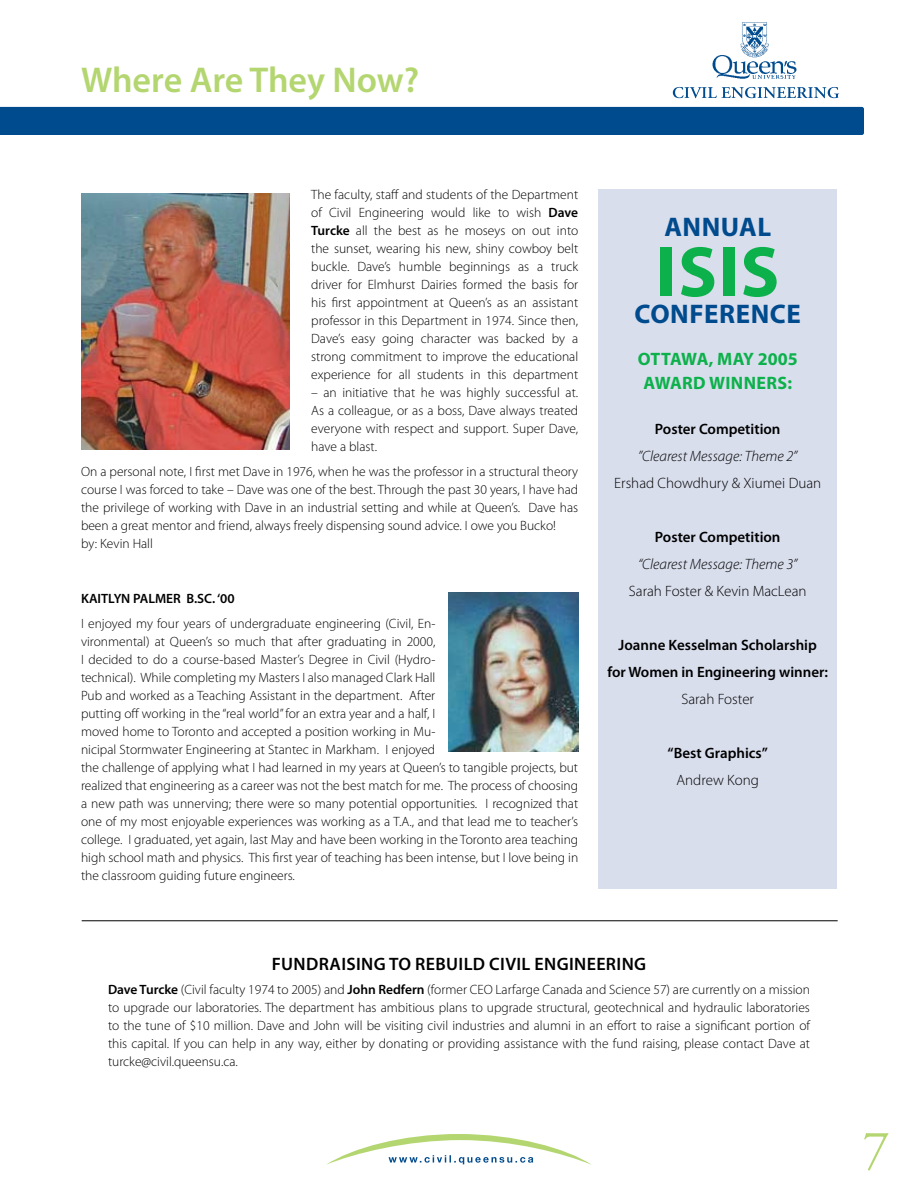
<style>
.page{position:relative;width:918px;height:1188px;background:#fff}
.page>*{position:absolute;margin:0;border:0;box-sizing:border-box;transform-origin:0 0}
.t1{font:700 72px "Myriad Pro";color:#0db14b}
.t2{font:600 36px "Myriad Pro";letter-spacing:-.005em;color:#b4d670}
.t3{font:700 27px "Myriad Pro";letter-spacing:.02em;color:#004b8d}
.t4{font:600 18px "Myriad Pro";letter-spacing:.02em;color:#000}
.t5{font:700 18px "Myriad Pro";color:#0db14b}
.t6{font:600 15px/27px "Myriad Pro";color:#000;text-align:center}
.t7{font:300 15px "Myriad Pro";color:#000}
.t8{font:italic 300 15px "Myriad Pro";color:#000}
.t9{font:300 13.5px/18px "Myriad Pro";color:#000;text-align:justify}
.t10{font:600 13.5px "Myriad Pro";color:#000}
.s1{font-weight:600}
</style>
<div class="page">
<div style="left:0;top:107px;width:864px;height:28px;background:#004b8d"></div>
<svg style="left:326px;top:1134px;width:266px;height:31px"></svg>
<img style="left:81px;top:194px;width:209px;height:255px">
<hr style="left:82px;top:920px;width:756px;height:1px;background:#000">
<div style="left:598px;top:189px;width:239px;height:699px;background:#d9deed"></div>
<img style="left:449px;top:593px;width:129px;height:158px">
<img style="left:712px;top:22px;width:85px;height:57px">
<svg style="left:673px;top:87px;width:166px;height:11px"></svg>
<h2 class="t2" style="left:81px;top:57px;width:340px">Where Are They Now?</h2>
<p class="t9" style="left:311px;top:186px;width:269px">The faculty, staff and students of the Department of Civil Engineering would like to wish <span class="s1">Dave Turcke</span> all the best as he moseys on out into the sunset, wearing his new, shiny cowboy belt buckle. Dave’s humble beginnings as a truck driver for Elmhurst Dairies formed the basis for his first appointment at Queen’s as an assistant professor in this Department in 1974. Since then, Dave’s easy going character was backed by a strong commitment to improve the educational experience for all students in this department</p>
<p class="t9" style="left:311px;top:384px;width:269px">– an initiative that he was highly successful at.<br>As a colleague, or as a boss, Dave always treated everyone with respect and support. Super Dave, have a blast.</p>
<p class="t9" style="left:81px;top:462px;width:499px;text-align:left">On a personal note, I first met Dave in 1976, when he was the professor in a structural theory course I was forced to take – Dave was one of the best. Through the past 30 years, I have had the privilege of working with Dave in an industrial setting and while at Queen’s. Dave has been a great mentor and friend, always freely dispensing sound advice. I owe you Bucko!<br>by: Kevin Hall</p>
<p class="t10" style="left:81px;top:590px;width:155px">KAITLYN PALMER B.SC. ‘00</p>
<p class="t9" style="left:81px;top:614px;width:499px;text-align:left">I enjoyed my four years of undergraduate engineering (Civil, En-<br>vironmental) at Queen’s so much that after graduating in 2000,<br>I decided to do a course-based Master’s Degree in Civil (Hydro-<br>technical). While completing my Masters I also managed Clark Hall<br>Pub and worked as a Teaching Assistant in the department. After<br>putting off working in the “real world” for an extra year and a half, I<br>moved home to Toronto and accepted a position working in Mu-<br>nicipal Stormwater Engineering at Stantec in Markham. I enjoyed<br>the challenge of applying what I had learned in my years at Queen’s to tangible projects, but realized that engineering as a career was not the best match for me. The process of choosing a new path was unnerving; there were so many potential opportunities. I recognized that one of my most enjoyable experiences was working as a T.A., and that lead me to teacher’s college. I graduated, yet again, last May and have been working in the Toronto area teaching high school math and physics. This first year of teaching has been intense, but I love being in the classroom guiding future engineers.</p>
<h3 class="t3" style="left:664px;top:210px;width:92px">ANNUAL</h3>
<h1 class="t1" style="left:656px;top:225px;width:125px">ISIS</h1>
<h3 class="t3" style="left:635px;top:297px;width:71px">CONFERE</h3>
<h3 class="t3" style="left:751px;top:297px;width:35px">NCE</h3>
<h3 class="t5" style="left:638px;top:347px;width:26px">OTTAWA</h3>
<h3 class="t5" style="left:709px;top:347px;width:91px">, MAY 2005</h3>
<h3 class="t5" style="left:644px;top:371px;width:25px">AWAR</h3>
<h3 class="t5" style="left:693px;top:371px;width:100px">D WINNERS:</h3>
<p class="t6" style="left:655px;top:415px;width:127px">Poster Competition</p>
<p class="t8" style="left:638px;top:447px;width:161px">”Clearest Message: Theme 2”</p>
<p class="t7" style="left:614px;top:474px;width:208px">Ershad Chowdhury &amp; Xiumei Duan</p>
<p class="t6" style="left:655px;top:523px;width:127px">Poster Competition</p>
<p class="t8" style="left:638px;top:555px;width:161px">“Clearest Message: Theme 3”</p>
<p class="t7" style="left:629px;top:582px;width:179px">Sarah Foster &amp; Kevin MacLean</p>
<p class="t6" style="left:607px;top:631px;width:222px">Joanne Kesselman Scholarship<br>for Women in Engineering winner:</p>
<p class="t7" style="left:681px;top:690px;width:74px">Sarah Foster</p>
<p class="t6" style="left:668px;top:739px;width:102px">“Best Graphics”</p>
<p class="t7" style="left:677px;top:771px;width:84px">Andrew Kong</p>
<h3 class="t4" style="left:272px;top:952px;width:58px">Fundraising</h3>
<h3 class="t4" style="left:389px;top:952px;width:120px">to Rebuild Civil</h3>
<h3 class="t4" style="left:535px;top:952px;width:21px">Engineering</h3>
<p class="t9" style="left:108px;top:981px;width:704px"><span class="s1">Dave Turcke</span> (Civil faculty 1974 to 2005) and <span class="s1">John Redfern</span> (former CEO Larfarge Canada and Science 57) are currently on a mission to upgrade our laboratories. The department has ambitious plans to upgrade structural, geotechnical and hydraulic laboratories to the tune of $10 million. Dave and John will be visiting civil industries and alumni in an effort to raise a significant portion of this capital. If you can help in any way, either by donating or providing assistance with the fund raising, please contact Dave at turcke@civil.queensu.ca.</p>
</div>
